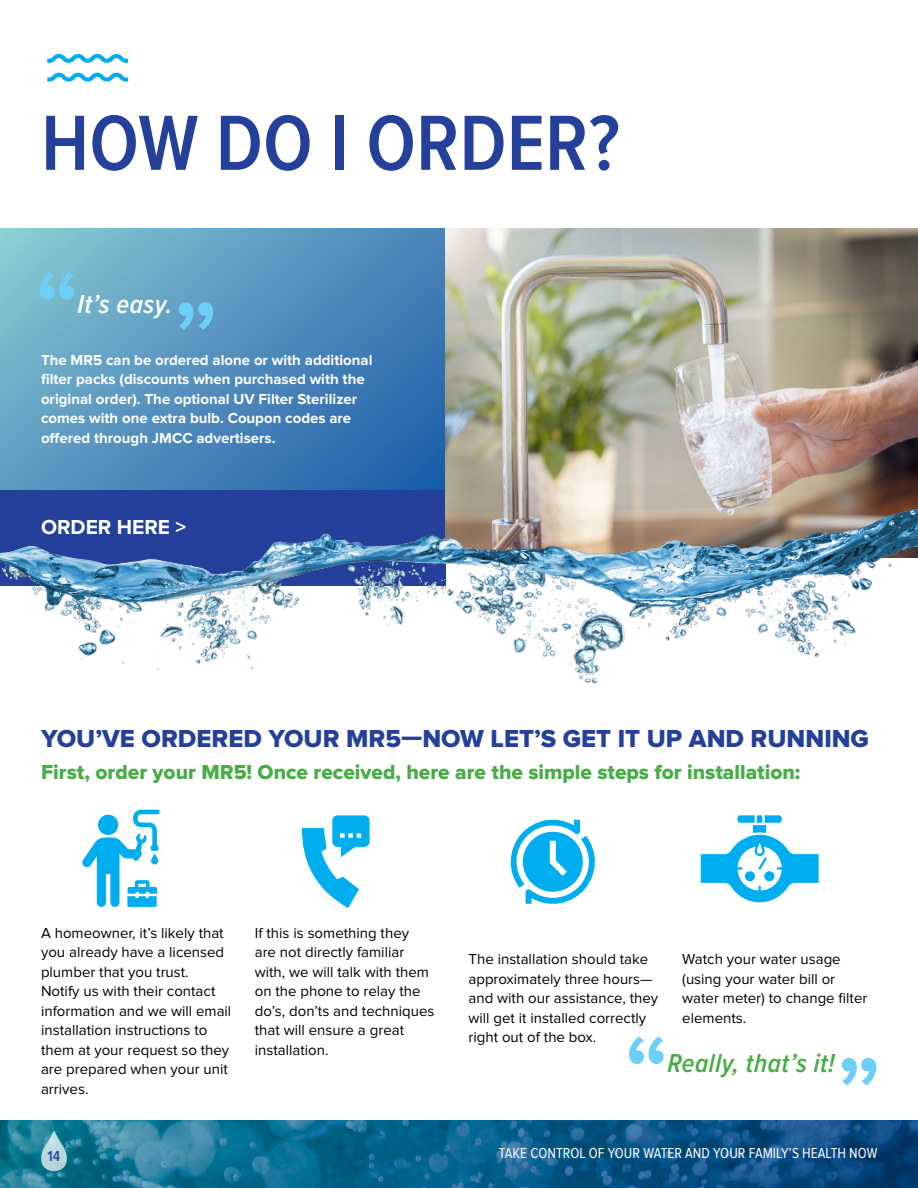
<style>
.page{position:relative;width:918px;height:1188px;background:#fff}
.page>*{position:absolute;margin:0;border:0;box-sizing:border-box;transform-origin:0 0}
.Headline_Treatment{font:600 108px "Proxima Nova Cond";color:#6dcff6}
.JMCC_Headline_Treatm{font:600 81px "Proxima Nova Cond";color:#25409a}
.t1{font:italic 600 27px "Proxima Nova Cond";letter-spacing:.02em;color:#48ac47}
.t2{font:italic 600 27px "Proxima Nova Cond";letter-spacing:.02em;color:#fff}
.JMCC_Subhead_Treatme{font:25.5px "Proxima Nova Extrabld";color:#25409a}
.JMCC_Subhead_Treatme-2{font:21px "Proxima Nova Extrabld";color:#48ac47}
.JMCC_Subhead_Treatme-3{font:700 21px "Proxima Nova";color:#fff}
.Body_Copy{font:15px/19.5px "Proxima Nova";color:#000}
.Call_out_Body_Copy{font:700 15px/19.5px "Proxima Nova";color:#fff}
.t3{font:15px "Proxima Nova Cond";color:#fff}
.t4{font:600 15px "Proxima Nova Cond";color:#25409a}
</style>
<div class="page">
<img style="left:0;top:1120px;width:918px;height:68px">
<svg style="left:38px;top:1131px;width:32px;height:40px"></svg>
<svg style="left:0;top:228px;width:446px;height:262px;background:#5490bd"></svg>
<svg style="left:47px;top:54px;width:81px;height:9px"></svg>
<svg style="left:47px;top:73px;width:81px;height:9px"></svg>
<div style="left:0;top:490px;width:446px;height:95px;background:#25409a"></div>
<img style="left:446px;top:228px;width:472px;height:281px">
<img style="left:0;top:509px;width:918px;height:175px">
<div style="left:0;top:611px;width:27px;height:101px;background:#fff"></div>
<svg style="left:511px;top:820px;width:84px;height:84px"></svg>
<svg style="left:701px;top:815px;width:118px;height:87px"></svg>
<div style="left:745px;top:871px;width:10px;height:10px;background:#00aeef;border-radius:50%"></div>
<div style="left:764px;top:871px;width:10px;height:10px;background:#00aeef;border-radius:50%"></div>
<svg style="left:302px;top:815px;width:68px;height:93px"></svg>
<svg style="left:82px;top:810px;width:77px;height:97px"></svg>
<p class="JMCC_Headline_Treatm" style="left:41px;top:106px;width:580px">HOW DO I ORDER?</p>
<p class="Headline_Treatment" style="left:34px;top:260px;width:47px">“</p>
<p class="t2" style="left:77px;top:284px;width:96px">It’s easy.</p>
<p class="Headline_Treatment" style="left:173px;top:290px;width:47px">”</p>
<p class="Call_out_Body_Copy" style="left:41px;top:351px;width:333px">The MR5 can be ordered alone or with additional filter packs (discounts when purchased with the original order). The optional UV Filter Sterilizer comes with one extra bulb. Coupon codes are offered through JMCC advertisers.</p>
<p class="JMCC_Subhead_Treatme-3" style="left:41px;top:517px;width:147px">ORDER HERE &gt;</p>
<p class="JMCC_Subhead_Treatme" style="left:41px;top:727px;width:830px">YOU’VE ORDERED YOUR MR5—NOW LET’S GET IT UP AND RUNNING</p>
<p class="JMCC_Subhead_Treatme-2" style="left:41px;top:762px;width:761px">First, order your MR5! Once received, here are the simple steps for installation:</p>
<p class="Body_Copy" style="left:41px;top:924px;width:192px">A homeowner, it’s likely that you already have a licensed plumber that you trust.<br>Notify us with their contact information and we will email installation instructions to them at your request so they are prepared when your unit arrives.</p>
<p class="Body_Copy" style="left:255px;top:924px;width:181px">If this is something they<br>are not directly familiar with, we will talk with them on the phone to relay the do’s, don’ts and techniques that will ensure a great installation.</p>
<p class="Body_Copy" style="left:469px;top:950px;width:191px">The installation should take approximately three hours— and with our assistance, they will get it installed correctly right out of the box.</p>
<p class="Body_Copy" style="left:682px;top:950px;width:187px">Watch your water usage (using your water bill or water meter) to change filter elements.</p>
<p class="Headline_Treatment" style="left:624px;top:1024px;width:47px">“</p>
<p class="t1" style="left:667px;top:1043px;width:169px">Really, that’s it!</p>
<p class="Headline_Treatment" style="left:836px;top:1046px;width:47px">”</p>
<p class="t4" style="left:48px;top:1149px;width:14px">14</p>
<p class="t3" style="left:499px;top:1147px;width:380px">TAKE CONTROL OF YOUR WATER AND YOUR FAMILY’S HEALTH NOW</p>
</div>
